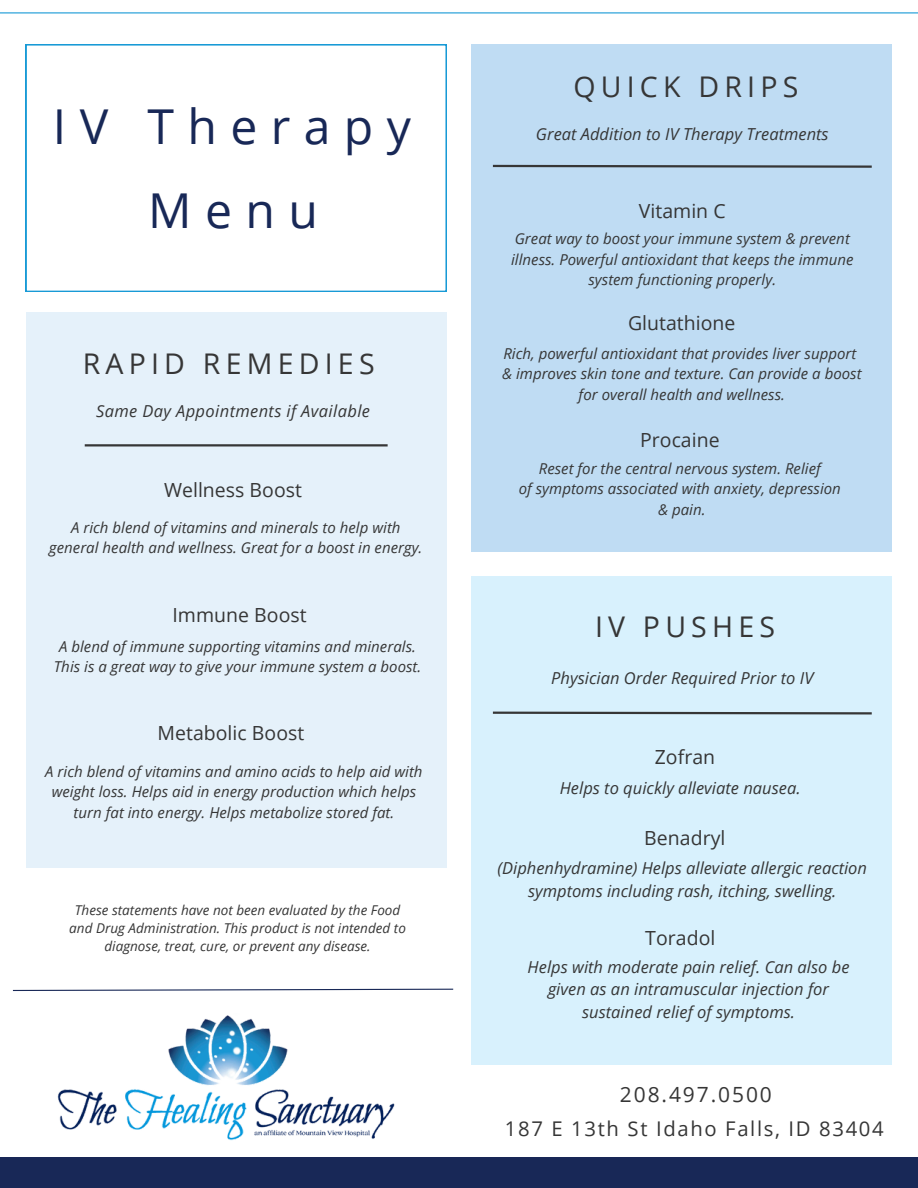
<style>
.page{position:relative;width:918px;height:1188px;background:#fff}
.page>*{position:absolute;margin:0;border:0;box-sizing:border-box;transform-origin:0 0}
.t1{font:48.15px/83.2px "Open Sans";letter-spacing:.28em;color:#182857;text-align:center}
.t2{font:28.5px "Open Sans";letter-spacing:.185em;color:#363636}
.t3{font:21px "Open Sans";letter-spacing:.09em;color:#363636}
.t4{font:20.25px "Open Sans";letter-spacing:.08em;color:#363636}
.t5{font:19.5px "Open Sans";color:#363636}
.t6{font:italic 16.5px/22.5px "Open Sans";color:#363636;text-align:center}
.t7{font:italic 16.5px "Open Sans";letter-spacing:.025em;color:#363636}
.t8{font:italic 15px/20.2px "Open Sans";color:#363636;text-align:center}
.t9{font:italic 13.5px/18px "Open Sans";color:#363636;text-align:center}
</style>
<div class="page">
<div style="left:0;top:1157px;width:918px;height:31px;background:#182857"></div>
<svg style="left:12px;top:988px;width:442px;height:3px"></svg>
<hr style="left:0;top:12px;width:918px;height:1px;background:#189ad6">
<svg style="left:26px;top:44px;width:421px;height:248px"></svg>
<div style="left:26px;top:312px;width:421px;height:556px;background:#e5f1fa"></div>
<hr style="left:85px;top:444px;width:303px;height:2px;background:#363636">
<div style="left:471px;top:44px;width:421px;height:508px;background:#bfdcf3"></div>
<svg style="left:492px;top:164px;width:380px;height:4px"></svg>
<div style="left:471px;top:577px;width:421px;height:487px;background:#d8f1fd"></div>
<svg style="left:492px;top:711px;width:380px;height:4px"></svg>
<img style="left:57px;top:1015px;width:338px;height:125px">
<h4 class="t1" style="left:53px;top:84px;width:360px">IV Therapy<br>Menu</h4>
<p class="t2" style="left:83px;top:344px;width:293px">RAPID REMEDIES</p>
<h3 class="t7" style="left:96px;top:400px;width:276px">Same Day Appointments if Available</h3>
<h1 class="t5" style="left:164px;top:476px;width:140px">Wellness Boost</h1>
<h2 class="t8" style="left:49px;top:517px;width:375px">A rich blend of vitamins and minerals to help with general health and wellness. Great for a boost in energy.</h2>
<h4 class="t5" style="left:172px;top:601px;width:136px">Immune Boost</h4>
<p class="t8" style="left:54px;top:636px;width:369px">A blend of immune supporting vitamins and minerals.<br>This is a great way to give your immune system a boost.</p>
<h4 class="t5" style="left:158px;top:720px;width:148px">Metabolic Boost</h4>
<h3 class="t8" style="left:45px;top:761px;width:379px">A rich blend of vitamins and amino acids to help aid with weight loss. Helps aid in energy production which helps turn fat into energy. Helps metabolize stored fat.</h3>
<h3 class="t9" style="left:69px;top:901px;width:338px">These statements have not been evaluated by the Food and Drug Administration. This product is not intended to diagnose, treat, cure, or prevent any disease.</h3>
<p class="t2" style="left:573px;top:67px;width:227px">QUICK DRIPS</p>
<p class="t6" style="left:536px;top:123px;width:294px">Great Addition to IV Therapy Treatments</p>
<h4 class="t5" style="left:639px;top:197px;width:88px">Vitamin C</h4>
<h3 class="t8" style="left:511px;top:228px;width:344px">Great way to boost your immune system &amp; prevent illness. Powerful antioxidant that keeps the immune system functioning properly.</h3>
<h4 class="t5" style="left:628px;top:309px;width:109px">Glutathione</h4>
<p class="t8" style="left:502px;top:343px;width:361px">Rich, powerful antioxidant that provides liver support &amp; improves skin tone and texture. Can provide a boost for overall health and wellness.</p>
<p class="t5" style="left:640px;top:426px;width:81px">Procaine</p>
<h2 class="t8" style="left:519px;top:458px;width:324px">Reset for the central nervous system. Relief<br>of symptoms associated with anxiety, depression</h2>
<h4 class="t8" style="left:658px;top:499px;width:49px">&amp; pain.</h4>
<h3 class="t2" style="left:595px;top:607px;width:182px">IV PUSHES</h3>
<h4 class="t6" style="left:551px;top:667px;width:264px">Physician Order Required Prior to IV</h4>
<h3 class="t5" style="left:655px;top:743px;width:62px">Zofran</h3>
<h4 class="t6" style="left:560px;top:777px;width:242px">Helps to quickly alleviate nausea.</h4>
<h3 class="t5" style="left:644px;top:824px;width:83px">Benadryl</h3>
<h4 class="t6" style="left:498px;top:857px;width:371px">(Diphenhydramine) Helps alleviate allergic reaction symptoms including rash, itching, swelling.</h4>
<h4 class="t5" style="left:645px;top:924px;width:72px">Toradol</h4>
<h2 class="t6" style="left:528px;top:955px;width:323px">Helps with moderate pain relief. Can also be given as an intramuscular injection for sustained relief of symptoms.</h2>
<h3 class="t3" style="left:620px;top:1079px;width:153px">208.497.0500</h3>
<p class="t4" style="left:505px;top:1114px;width:380px">187 E 13th St Idaho Falls, ID 83404</p>
</div>
